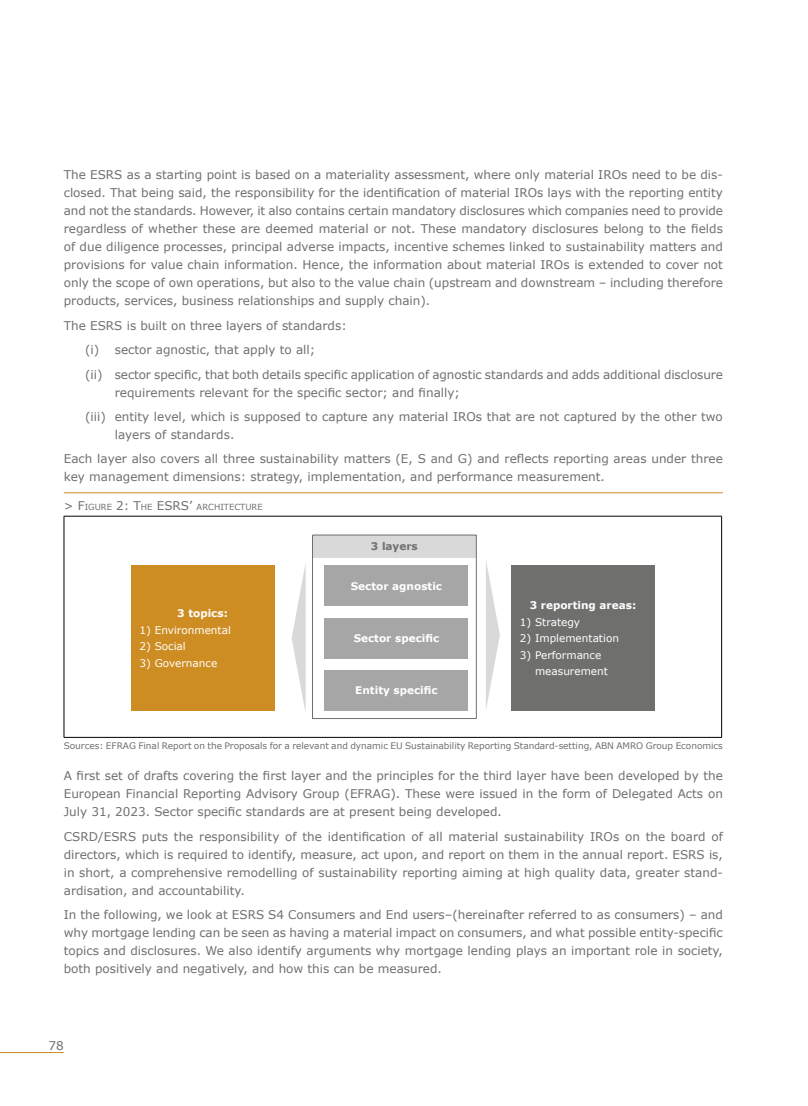
<style>
.page{position:relative;width:808px;height:1106px;background:#fff}
.page>*{position:absolute;margin:0;border:0;box-sizing:border-box;transform-origin:0 0}
.t1{font:12px/18px "Verdana";color:#6f6f6e;text-align:justify}
.t2{font:12px "Verdana";color:#6f6f6e}
.t3{font:10.5px/16.5px "Verdana";color:#fff}
.t4{font:700 10.5px "Verdana";color:#fff}
.t5{font:700 10.5px "Verdana";color:#6f6f6e}
.t6{font:9px "Verdana";letter-spacing:-.005em;color:#6f6f6e}
.t7{font:8.4px "Verdana";color:#6f6f6e}
.s1{font-size:8.4px}
.s2{font-size:12px}
</style>
<div class="page">
<hr style="left:0;top:1052px;width:64px;height:1px;background:#ce8d22">
<hr style="left:64px;top:492px;width:659px;height:1px;background:#ce8d22">
<hr style="left:64px;top:516px;width:658px;height:1px;background:#000">
<hr style="left:64px;top:516px;width:1px;height:221px;background:#000">
<hr style="left:721px;top:516px;width:1px;height:221px;background:#000">
<hr style="left:64px;top:737px;width:658px;height:1px;background:#000">
<div style="left:312px;top:535px;width:164px;height:22px;background:#d9d9d9"></div>
<div style="left:325px;top:565px;width:143px;height:41px;background:#a6a6a6"></div>
<div style="left:325px;top:618px;width:143px;height:40px;background:#a6a6a6"></div>
<div style="left:325px;top:670px;width:143px;height:40px;background:#a6a6a6"></div>
<svg style="left:486px;top:561px;width:14px;height:148px"></svg>
<div style="left:511px;top:565px;width:143px;height:145px;background:#6f6f6e"></div>
<svg style="left:292px;top:564px;width:14px;height:148px"></svg>
<div style="left:131px;top:565px;width:143px;height:145px;background:#ce8d22"></div>
<hr style="left:312px;top:535px;width:1px;height:183px;background:#6f6f6e">
<hr style="left:476px;top:535px;width:1px;height:183px;background:#6f6f6e">
<hr style="left:312px;top:534px;width:164px;height:1px;background:#6f6f6e">
<hr style="left:312px;top:718px;width:164px;height:1px;background:#6f6f6e">
<p class="t1" style="left:64px;top:166px;width:661px">The ESRS as a starting point is based on a materiality assessment, where only material IROs need to be dis&shy;closed. That being said, the responsibility for the identification of material IROs lays with the reporting entity and not the standards. However, it also contains certain mandatory disclosures which companies need to provide regardless of whether these are deemed material or not. These mandatory disclosures belong to the fields of due diligence processes, principal adverse impacts, incentive schemes linked to sustainability matters and provisions for value chain information. Hence, the information about material IROs is extended to cover not only the scope of own operations, but also to the value chain (upstream and downstream – including therefore products, services, business relationships and supply chain).</p>
<p class="t1" style="left:85px;top:313px;width:639px;line-height:24.5px;text-align:left;text-indent:-21px">The ESRS is built on three layers of standards:<br>(i) sector agnostic, that apply to all;<br>(ii) sector specific, that both details specific application of agnostic standards and adds additional disclosure</p>
<p class="t1" style="left:85px;top:380px;width:639px;line-height:24.3px;text-indent:30px">requirements relevant for the specific sector; and finally;<br>(iii) entity level, which is supposed to capture any material IROs that are not captured by the other two</p>
<p class="t1" style="left:64px;top:422px;width:661px;line-height:24.5px;text-indent:51px">layers of standards.<br>Each layer also covers all three sustainability matters (E, S and G) and reflects reporting areas under three</p>
<p class="t1" style="left:64px;top:468px;width:543px">key management dimensions: strategy, implementation, and performance measurement.</p>
<p class="t2" style="left:64px;top:498px;width:102px">&gt; F<span class="s1">IGURE</span> 2: T<span class="s1">HE</span> ESRS</p>
<p class="t7" style="left:189px;top:501px;width:75px"><span class="s2">’</span> ARCHITECTURE</p>
<p class="t5" style="left:371px;top:540px;width:48px">3 layers</p>
<p class="t4" style="left:351px;top:579px;width:93px">Sector agnostic</p>
<p class="t4" style="left:177px;top:606px;width:52px">3 topics:</p>
<p class="t3" style="left:140px;top:622px;width:93px">1) Environmental</p>
<p class="t3" style="left:140px;top:638px;width:48px">2) Social</p>
<p class="t3" style="left:140px;top:655px;width:79px">3) Governance</p>
<p class="t4" style="left:354px;top:631px;width:87px">Sector specific</p>
<p class="t4" style="left:355px;top:684px;width:84px">Entity specific</p>
<p class="t4" style="left:530px;top:598px;width:108px">3 reporting areas:</p>
<p class="t3" style="left:520px;top:613px;width:62px">1) Strategy</p>
<p class="t3" style="left:520px;top:630px;width:101px">2) Implementation</p>
<p class="t3" style="left:535px;top:646px;width:74px;text-indent:-15px">3) Performance measurement</p>
<p class="t6" style="left:64px;top:740px;width:661px">Sources: EFRAG Final Report on the Proposals for a relevant and dynamic EU Sustainability Reporting Standard-setting, ABN AMRO Group Economics</p>
<p class="t1" style="left:64px;top:767px;width:661px">A first set of drafts covering the first layer and the principles for the third layer have been developed by the European Financial Reporting Advisory Group (EFRAG). These were issued in the form of Delegated Acts on July 31, 2023. Sector specific standards are at present being developed.</p>
<p class="t1" style="left:64px;top:827px;width:661px">CSRD/ESRS puts the responsibility of the identification of all material sustainability IROs on the board of directors, which is required to identify, measure, act upon, and report on them in the annual report. ESRS is, in short, a comprehensive remodelling of sustainability reporting aiming at high quality data, greater stand&shy;ardisation, and accountability.</p>
<p class="t1" style="left:64px;top:905px;width:661px">In the following, we look at ESRS S4 Consumers and End users–(hereinafter referred to as consumers) – and why mortgage lending can be seen as having a material impact on consumers, and what possible entity-specific topics and disclosures. We also identify arguments why mortgage lending plays an important role in society, both positively and negatively, and how this can be measured.</p>
<p class="t1" style="left:49px;top:1037px;width:17px">78</p>
</div>
